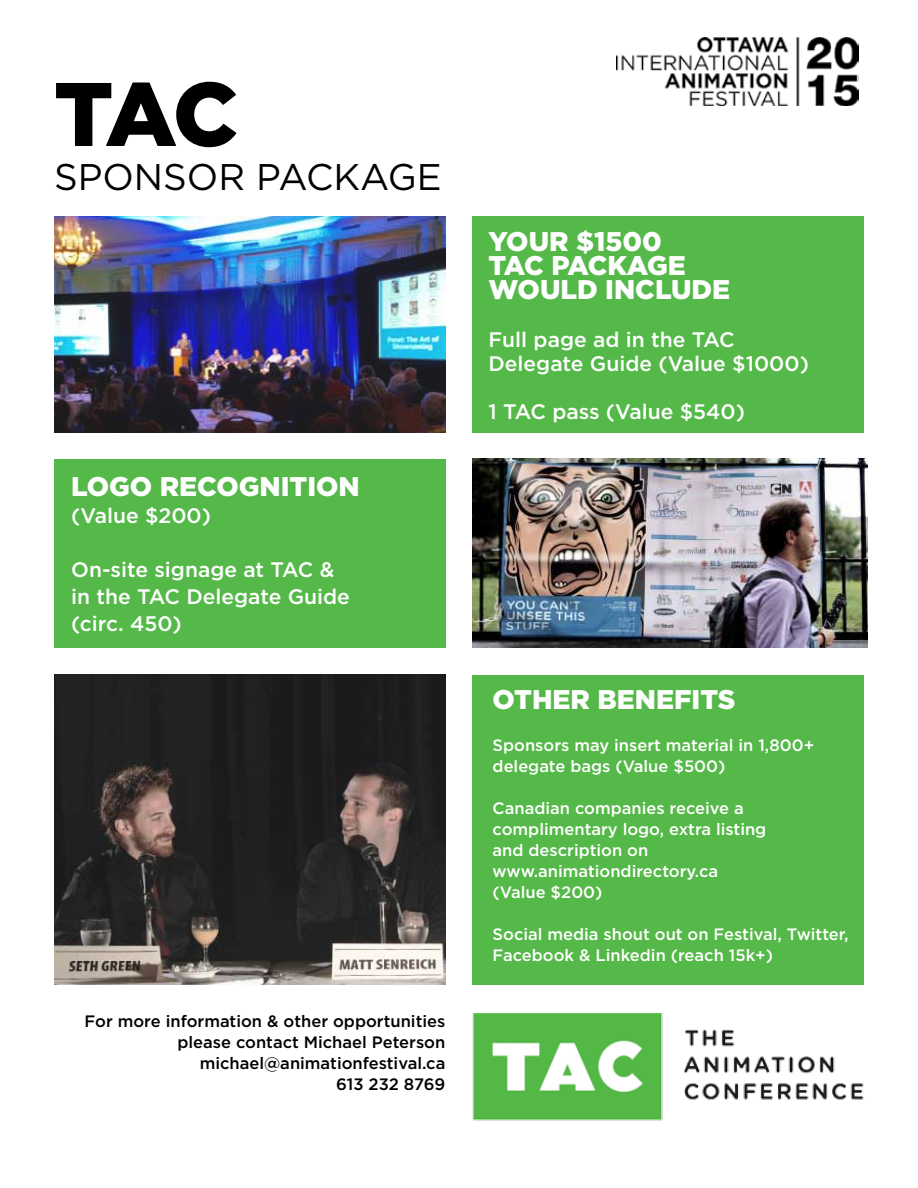
<style>
.page{position:relative;width:918px;height:1188px;background:#fff}
.page>*{position:absolute;margin:0;border:0;box-sizing:border-box;transform-origin:0 0}
.t1{font:900 90px "Gotham";color:#000}
.t2{font:37.05px "Gotham";color:#000}
.t3{font:900 27px/24px "Gotham";color:#fff}
.t4{font:500 21px/27px "Gotham";color:#fff}
.t5{font:500 16.5px/21px "Gotham";color:#fff}
.t6{font:500 16.5px/21px "Gotham";color:#000;text-align:right}
</style>
<div class="page">
<div style="left:473px;top:216px;width:391px;height:216px;background:#54b948"></div>
<div style="left:54px;top:459px;width:391px;height:189px;background:#54b948"></div>
<div style="left:473px;top:675px;width:391px;height:310px;background:#54b948"></div>
<img style="left:472px;top:1013px;width:392px;height:108px">
<img style="left:54px;top:675px;width:391px;height:310px">
<img style="left:54px;top:216px;width:391px;height:216px">
<img style="left:473px;top:459px;width:395px;height:189px">
<img style="left:617px;top:38px;width:242px;height:68px">
<h1 class="t1" style="left:54px;top:62px;width:186px">TAC</h1>
<h2 class="t2" style="left:54px;top:157px;width:389px">SPONSOR PACKAGE</h2>
<h3 class="t3" style="left:71px;top:474px;width:21px">LOGO</h3>
<h3 class="t3" style="left:160px;top:474px;width:76px">RECOGNI</h3>
<h3 class="t3" style="left:290px;top:474px;width:36px">TION</h3>
<p class="t4" style="left:71px;top:501px;width:141px">(Value $200)</p>
<p class="t4" style="left:71px;top:555px;width:280px">On-site signage at TAC &amp; in the TAC Delegate Guide (circ. 450)</p>
<p class="t6" style="left:85px;top:1010px;width:362px">For more information &amp; other opportunities please contact Michael Peterson michael@animationfestival.ca<br>613 232 8769</p>
<h3 class="t3" style="left:489px;top:228px;width:243px">YOUR $1500<br>TAC PAC KAGE<br>WOULD INCLUDE</h3>
<p class="t4" style="left:489px;top:327px;width:322px;line-height:24px">Full page ad in the TAC<br>Delegate Guide (Value $1000)</p>
<p class="t4" style="left:489px;top:397px;width:258px">1 TAC pass (Value $540)</p>
<h3 class="t3" style="left:493px;top:687px;width:144px">OTHER BENE</h3>
<h3 class="t3" style="left:674px;top:687px;width:63px">FITS</h3>
<p class="t5" style="left:493px;top:734px;width:323px">Sponsors may insert material in 1,800+ delegate bags (Value $500)</p>
<p class="t5" style="left:493px;top:797px;width:275px">Canadian companies receive a complimentary logo, extra listing and description on www.animationdirectory.ca (Value $200)</p>
<p class="t5" style="left:493px;top:923px;width:358px">Social media shout out on Festival, Twitter,<br>Facebook &amp; Linkedin (reach 15k+)</p>
</div>
